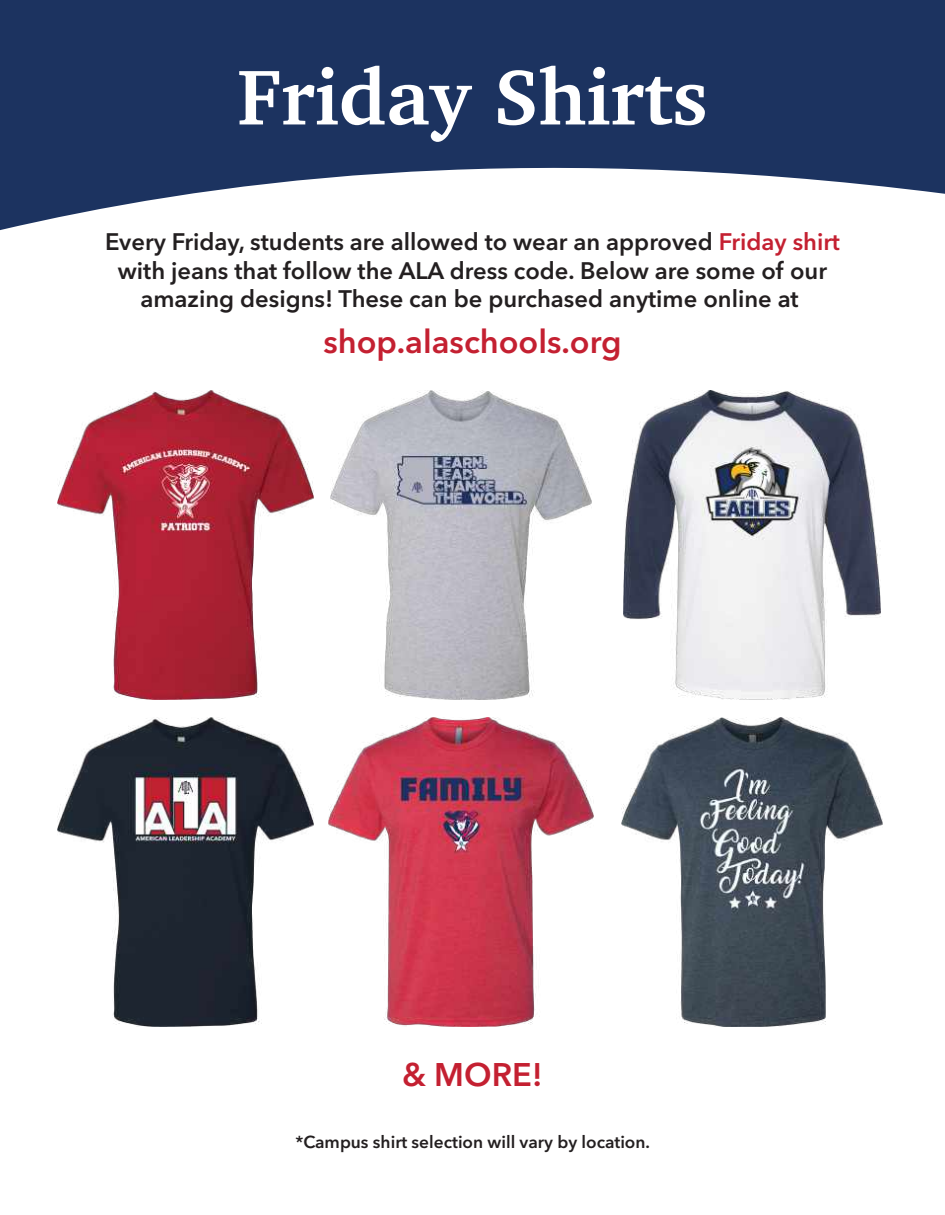
<style>
.page{position:relative;width:945px;height:1215px;background:#fff}
.page>*{position:absolute;margin:0;border:0;box-sizing:border-box;transform-origin:0 0}
.t1{font:700 79.5px "Charter BT";color:#fff}
.t2{font:600 32.4px "Avenir Next LT Pro";color:#c42031}
.t3{font:600 23.7px/28.5px "Avenir Next LT Pro";color:#231f20;text-align:center}
.t4{font:600 17.25px "Avenir Next LT Pro";color:#231f20}
.s1{color:#c42031}
</style>
<div class="page">
<svg style="left:0;top:0;width:945px;height:230px;fill:#1c3360"></svg>
<img style="left:58px;top:391px;width:255px;height:309px">
<img style="left:58px;top:718px;width:255px;height:309px">
<img style="left:330px;top:391px;width:262px;height:309px">
<img style="left:623px;top:391px;width:258px;height:309px">
<img style="left:621px;top:718px;width:262px;height:309px">
<img style="left:328px;top:718px;width:265px;height:309px">
<h1 class="t1" style="left:237px;top:48px;width:472px">Friday Shirts</h1>
<p class="t3" style="left:105px;top:227px;width:736px">Every Friday, students are allowed to wear an approved <span class="s1">Friday shirt </span>with jeans that follow the ALA dress code. Below are some of our amazing designs! These can be purchased anytime online at</p>
<h2 class="t2" style="left:323px;top:322px;width:300px">shop.alaschools.org</h2>
<h2 class="t2" style="left:402px;top:1055px;width:142px">&amp; MORE!</h2>
<p class="t4" style="left:295px;top:1132px;width:356px">*Campus shirt selection will vary by location.</p>
</div>
